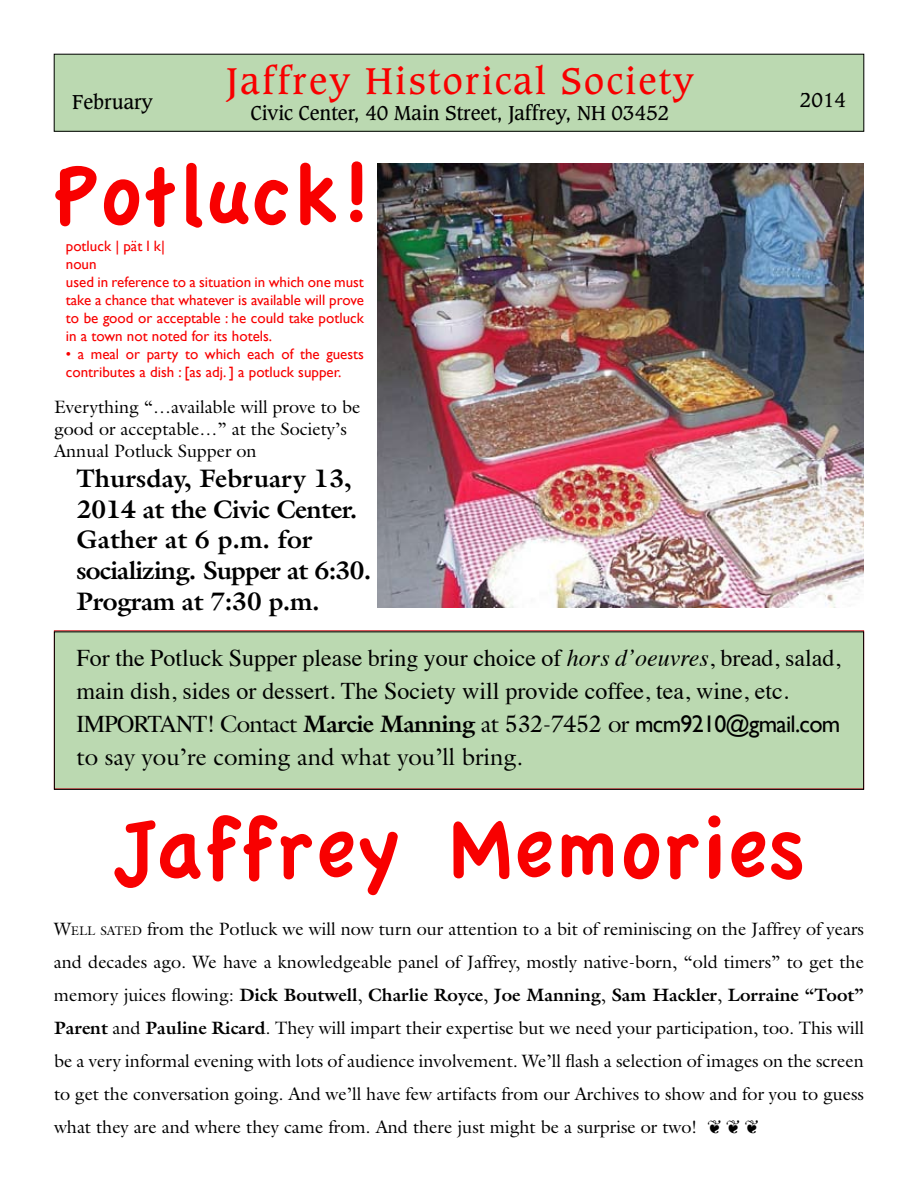
<style>
.page{position:relative;width:918px;height:1188px;background:#fff}
.page>*{position:absolute;margin:0;border:0;box-sizing:border-box;transform-origin:0 0}
.t1{font:90px "Apple Casual";color:#f80000}
.t2{font:36px "Caxton";letter-spacing:.07em;color:#f80000}
.t3{font:700 25.5px/30.6px "Galliard";letter-spacing:-.02em;color:#000}
.t4{font:24px/33px "Times";color:#000}
.t5{font:24px/33px "Galliard";color:#000}
.t6{font:19.5px "Caxton";color:#000}
.t7{font:18px/33px "Galliard";color:#000;text-align:justify}
.t8{font:15px/18px "Gill Sans";color:#f80000}
.s1{font-style:italic}
.s2{font-family:"Times"}
.s3{font-weight:700}
.s4{font-family:"Gill Sans"}
.s5{font-style:inherit}
.s6{font-size:12.6px}
</style>
<div class="page">
<div style="left:54px;top:630px;width:810px;height:159px;background:#bbd9b1;border:1px solid #d2232a"></div>
<img style="left:377px;top:163px;width:487px;height:444px">
<div style="left:54px;top:54px;width:810px;height:77px;background:#bbd9b1"></div>
<div style="left:54px;top:632px;width:810px;height:158px;border:1px solid #000"></div>
<h2 class="t2" style="left:227px;top:59px;width:468px">Jaffrey Historical Society</h2>
<p class="t6" style="left:251px;top:102px;width:420px">Civic Center, 40 Main Street, Jaffrey, NH 03452</p>
<p class="t6" style="left:72px;top:90px;width:82px">February</p>
<p class="t6" style="left:800px;top:88px;width:48px">2014</p>
<h1 class="t1" style="left:54px;top:147px;width:318px">Potluck!</h1>
<p class="t8" style="left:66px;top:236px;width:300px">potluck | pät l k|<br>noun<br>used in reference to a situation in which one must take a chance that whatever is available will prove to be good or acceptable : he could take potluck in a town not noted for its hotels.</p>
<p class="t8" style="left:66px;top:344px;width:300px">• a meal or party to which each of the guests contributes a dish : [as adj. ] a potluck supper.</p>
<p class="t7" style="left:54px;top:396px;width:308px;line-height:21.6px;text-align:left">Everything “…available will prove to be good or acceptable…” at the Society’s<br>Annual Potluck Supper on</p>
<h3 class="t3" style="left:76px;top:463px;width:297px">Thursday, February 13,<br>2014 at the Civic Center.<br>Gather at 6 p.m. for socializing. Supper at 6:30.<br>Program at 7:30 p.m.</h3>
<h3 class="t4" style="left:77px;top:639px;width:765px">For the Potluck Supper please bring your choice of <span class="s1">hors d’oeuvres</span>, bread, salad, main dish, sides or dessert. The Society will provide coffee, tea, wine, etc.</h3>
<h3 class="t5" style="left:77px;top:707px;width:765px"><span class="s2">IMPORTANT!</span> Contact <span class="s3">Marcie Manning</span> at 532-7452 or <span class="s4">mcm9210@gmail.com </span>to say you’re coming and what you’ll bring.</h3>
<h1 class="t1" style="left:112px;top:801px;width:695px">Jaffrey Memories</h1>
<p class="t7" style="left:54px;top:913px;width:812px"><span class="s5">W</span><span class="s6">ELL SATED</span> from the Potluck we will now turn our attention to a bit of reminiscing on the Jaffrey of years and decades ago. We have a knowledgeable panel of Jaffrey, mostly native-born, “old timers” to get the memory juices flowing: <span class="s3">Dick Boutwell</span>, <span class="s3">Charlie Royce</span>, <span class="s3">Joe Manning</span>, <span class="s3">Sam Hackler</span>, <span class="s3">Lorraine “Toot” Parent</span> and <span class="s3">Pauline Ricard</span>. They will impart their expertise but we need your participation, too. This will be a very informal evening with lots of audience involvement. We’ll flash a selection of images on the screen to get the conversation going. And we’ll have few artifacts from our Archives to show and for you to guess what they are and where they came from. And there just might be a surprise or two! ❦ ❦ ❦</p>
</div>
